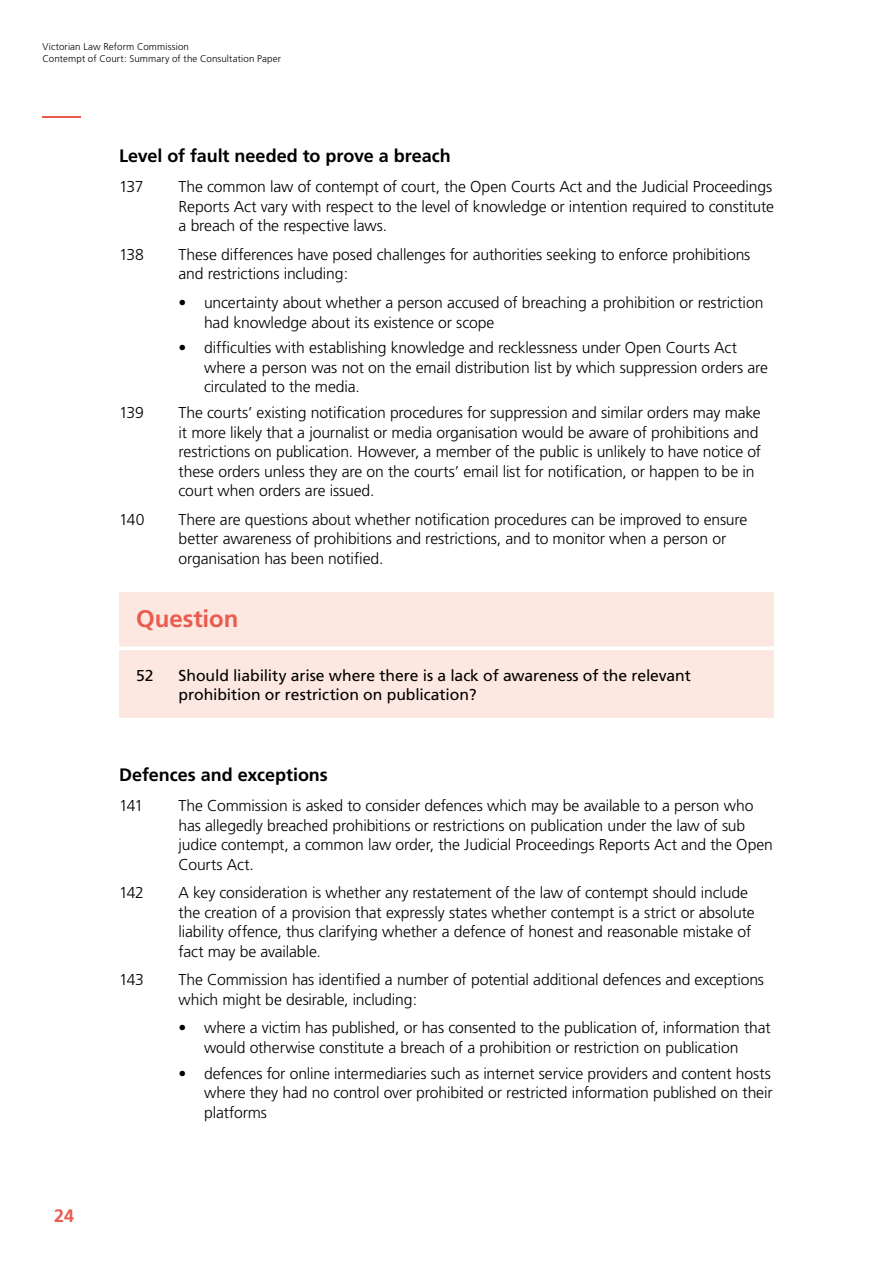
<style>
.page{position:relative;width:893px;height:1263px;background:#fff}
.page>*{position:absolute;margin:0;border:0;box-sizing:border-box;transform-origin:0 0}
.t1{font:700 24px "Frutiger";letter-spacing:-.005em;color:#ea5b50}
.t2{font:700 18px "Frutiger";color:#000}
.t3{font:700 18px "Frutiger";color:#ea5b50}
.t4{font:300 15.75px/19.5px "Frutiger";letter-spacing:-.01em;color:#000}
.t5{font:15.75px/19.5px "Frutiger";letter-spacing:-.005em;color:#000}
.t6{font:300 9.75px/12px "Frutiger";letter-spacing:.015em;color:#000}
</style>
<div class="page">
<hr style="left:43px;top:116px;width:38px;height:2px;background:#ea5b50">
<div style="left:119px;top:592px;width:655px;height:125px;background:#fce8e0"></div>
<svg style="left:119px;top:646px;width:655px;height:4px;background:#fefcfb"></svg>
<p class="t6" style="left:43px;top:41px;width:240px">Victorian Law Reform Commission<br>Contempt of Court: Summary of the Consultation Paper</p>
<p class="t2" style="left:119px;top:145px;width:333px">Level of fault needed to prove a breach</p>
<p class="t4" style="left:119px;top:177px;width:26px">137</p>
<p class="t4" style="left:179px;top:177px;width:597px;text-align:justify">The common law of contempt of court, the Open Courts Act and the Judicial Proceedings Reports Act vary with respect to the level of knowledge or intention required to constitute a breach of the respective laws.</p>
<p class="t4" style="left:119px;top:245px;width:27px">138</p>
<p class="t4" style="left:179px;top:245px;width:573px">These differences have posed challenges for authorities seeking to enforce prohibitions and restrictions including:</p>
<p class="t4" style="left:204px;top:293px;width:561px;text-indent:-26px">• uncertainty about whether a person accused of breaching a prohibition or restriction had knowledge about its existence or scope</p>
<p class="t4" style="left:204px;top:338px;width:565px;text-indent:-26px">• difficulties with establishing knowledge and recklessness under Open Courts Act where a person was not on the email distribution list by which suppression orders are circulated to the media.</p>
<p class="t4" style="left:119px;top:403px;width:26px">139</p>
<p class="t4" style="left:179px;top:403px;width:584px">The courts’ existing notification procedures for suppression and similar orders may make it more likely that a journalist or media organisation would be aware of prohibitions and restrictions on publication. However, a member of the public is unlikely to have notice of these orders unless they are on the courts’ email list for notification, or happen to be in court when orders are issued.</p>
<p class="t4" style="left:119px;top:510px;width:27px">140</p>
<p class="t4" style="left:179px;top:510px;width:570px">There are questions about whether notification procedures can be improved to ensure better awareness of prohibitions and restrictions, and to monitor when a person or organisation has been notified.</p>
<h1 class="t1" style="left:136px;top:605px;width:104px">Question</h1>
<p class="t5" style="left:136px;top:666px;width:19px">52</p>
<p class="t5" style="left:179px;top:666px;width:514px">Should liability arise where there is a lack of awareness of the relevant prohibition or restriction on publication?</p>
<p class="t3" style="left:54px;top:1205px;width:22px">24</p>
<p class="t2" style="left:119px;top:764px;width:210px">Defences and exceptions</p>
<p class="t4" style="left:119px;top:796px;width:26px">141</p>
<p class="t4" style="left:179px;top:796px;width:596px">The Commission is asked to consider defences which may be available to a person who has allegedly breached prohibitions or restrictions on publication under the law of sub judice contempt, a common law order, the Judicial Proceedings Reports Act and the Open Courts Act.</p>
<p class="t4" style="left:119px;top:883px;width:26px">142</p>
<p class="t4" style="left:179px;top:883px;width:578px">A key consideration is whether any restatement of the law of contempt should include the creation of a provision that expressly states whether contempt is a strict or absolute liability offence, thus clarifying whether a defence of honest and reasonable mistake of fact may be available.</p>
<p class="t4" style="left:119px;top:970px;width:26px">143</p>
<p class="t4" style="left:179px;top:970px;width:587px">The Commission has identified a number of potential additional defences and exceptions which might be desirable, including:</p>
<p class="t4" style="left:179px;top:1018px;width:594px;text-align:center">• where a victim has published, or has consented to the publication of, information that would otherwise constitute a breach of a prohibition or restriction on publication</p>
<p class="t4" style="left:204px;top:1064px;width:570px;text-align:justify;text-indent:-26px">• defences for online intermediaries such as internet service providers and content hosts where they had no control over prohibited or restricted information published on their platforms</p>
</div>
